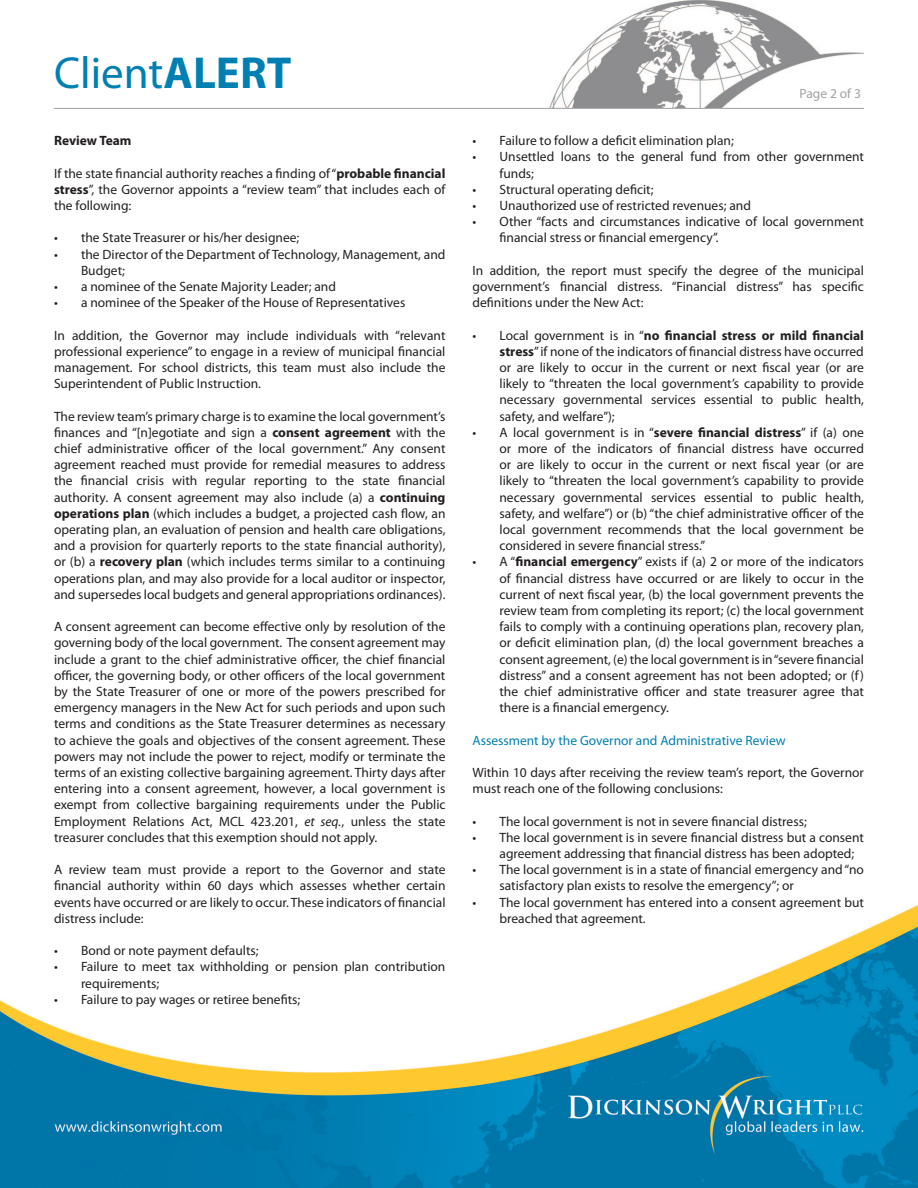
<style>
.page{position:relative;width:918px;height:1188px;background:#fff}
.page>*{position:absolute;margin:0;border:0;box-sizing:border-box;transform-origin:0 0}
.t1{font:45px "Myriad Pro";color:#007fb2}
.t2{font:13.5px/16.2px "Myriad Pro";color:#231f20;text-align:justify}
.t3{font:13.5px "Myriad Pro";color:#007fb2}
.t4{font:700 13.5px "Myriad Pro";color:#231f20}
.t5{font:13.5px "Myriad Pro";color:#a1a1a5}
.s1{font-weight:700}
.s2{font-style:italic}
</style>
<div class="page">
<img style="left:0;top:107px;width:918px;height:1081px">
<img style="left:528px;top:0;width:336px;height:108px">
<hr style="left:54px;top:108px;width:810px;height:1px;background:#a1a1a5">
<p class="t1" style="left:54px;top:45px;width:239px">Client<span class="s1">ALERT</span></p>
<p class="t4" style="left:54px;top:132px;width:79px">Review Team</p>
<p class="t2" style="left:54px;top:165px;width:393px">If the state financial authority reaches a finding of “<span class="s1">probable financial stress</span>”, the Governor appoints a “review team” that includes each of the following:</p>
<p class="t2" style="left:54px;top:229px;width:247px">• the State Treasurer or his/her designee;</p>
<p class="t2" style="left:81px;top:246px;width:366px;text-indent:-27px">• the Director of the Department of Technology, Management, and<br>Budget;</p>
<p class="t2" style="left:54px;top:278px;width:284px">• a nominee of the Senate Majority Leader; and</p>
<p class="t2" style="left:54px;top:294px;width:353px">• a nominee of the Speaker of the House of Representatives</p>
<p class="t2" style="left:54px;top:327px;width:393px">In addition, the Governor may include individuals with “relevant professional experience” to engage in a review of municipal financial management. For school districts, this team must also include the Superintendent of Public Instruction.</p>
<p class="t2" style="left:54px;top:408px;width:393px">The review team’s primary charge is to examine the local government’s finances and “[n]egotiate and sign a <span class="s1">consent agreement</span> with the chief administrative officer of the local government.” Any consent agreement reached must provide for remedial measures to address the financial crisis with regular reporting to the state financial authority. A consent agreement may also include (a) a <span class="s1">continuing operations plan</span> (which includes a budget, a projected cash flow, an operating plan, an evaluation of pension and health care obligations, and a provision for quarterly reports to the state financial authority), or (b) a <span class="s1">recovery plan</span> (which includes terms similar to a continuing operations plan, and may also provide for a local auditor or inspector, and supersedes local budgets and general appropriations ordinances).</p>
<p class="t2" style="left:54px;top:618px;width:393px">A consent agreement can become effective only by resolution of the governing body of the local government. The consent agreement may include a grant to the chief administrative officer, the chief financial officer, the governing body, or other officers of the local government by the State Treasurer of one or more of the powers prescribed for emergency managers in the New Act for such periods and upon such terms and conditions as the State Treasurer determines as necessary to achieve the goals and objectives of the consent agreement. These powers may not include the power to reject, modify or terminate the terms of an existing collective bargaining agreement. Thirty days after entering into a consent agreement, however, a local government is exempt from collective bargaining requirements under the Public Employment Relations Act, MCL 423.201, <span class="s2">et seq.</span>, unless the state treasurer concludes that this exemption should not apply.</p>
<p class="t2" style="left:54px;top:861px;width:393px">A review team must provide a report to the Governor and state financial authority within 60 days which assesses whether certain events have occurred or are likely to occur. These indicators of financial distress include:</p>
<p class="t2" style="left:54px;top:942px;width:206px">• Bond or note payment defaults;</p>
<p class="t2" style="left:81px;top:958px;width:366px;text-indent:-27px">• Failure to meet tax withholding or pension plan contribution requirements;</p>
<p class="t2" style="left:54px;top:991px;width:248px">• Failure to pay wages or retiree benefits;</p>
<p class="t5" style="left:800px;top:85px;width:63px">Page 2 of 3</p>
<p class="t2" style="left:472px;top:132px;width:263px">• Failure to follow a deficit elimination plan;</p>
<p class="t2" style="left:500px;top:148px;width:366px;text-indent:-27px">• Unsettled loans to the general fund from other government funds;</p>
<p class="t2" style="left:472px;top:181px;width:183px">• Structural operating deficit;</p>
<p class="t2" style="left:472px;top:197px;width:280px">• Unauthorized use of restricted revenues; and</p>
<p class="t2" style="left:500px;top:213px;width:366px;text-indent:-27px">• Other “facts and circumstances indicative of local government financial stress or financial emergency”.</p>
<p class="t2" style="left:472px;top:262px;width:393px">In addition, the report must specify the degree of the municipal government’s financial distress. “Financial distress” has specific definitions under the New Act:</p>
<p class="t2" style="left:500px;top:327px;width:366px;text-indent:-27px">• Local government is in “<span class="s1">no financial stress or mild financial stress</span>” if none of the indicators of financial distress have occurred or are likely to occur in the current or next fiscal year (or are likely to “threaten the local government’s capability to provide necessary governmental services essential to public health, safety, and welfare”);</p>
<p class="t2" style="left:500px;top:424px;width:366px;text-indent:-27px">• A local government is in “<span class="s1">severe financial distress</span>” if (a) one or more of the indicators of financial distress have occurred or are likely to occur in the current or next fiscal year (or are likely to “threaten the local government’s capability to provide necessary governmental services essential to public health, safety, and welfare”) or (b) “the chief administrative officer of the local government recommends that the local government be considered in severe financial stress.”</p>
<p class="t2" style="left:500px;top:553px;width:366px;text-indent:-27px">• A “<span class="s1">financial emergency</span>” exists if (a) 2 or more of the indicators of financial distress have occurred or are likely to occur in the current of next fiscal year, (b) the local government prevents the review team from completing its report; (c) the local government fails to comply with a continuing operations plan, recovery plan, or deficit elimination plan, (d) the local government breaches a consent agreement, (e) the local government is in “severe financial distress” and a consent agreement has not been adopted; or (f) the chief administrative officer and state treasurer agree that there is a financial emergency.</p>
<p class="t3" style="left:472px;top:732px;width:315px">Assessment by the Governor and Administrative Review</p>
<p class="t2" style="left:472px;top:764px;width:393px">Within 10 days after receiving the review team’s report, the Governor must reach one of the following conclusions:</p>
<p class="t2" style="left:472px;top:813px;width:336px">• The local government is not in severe financial distress;</p>
<p class="t2" style="left:500px;top:829px;width:366px;text-indent:-27px">• The local government is in severe financial distress but a consent agreement addressing that financial distress has been adopted;</p>
<p class="t2" style="left:500px;top:861px;width:366px;text-indent:-27px">• The local government is in a state of financial emergency and “no satisfactory plan exists to resolve the emergency”; or</p>
<p class="t2" style="left:500px;top:894px;width:366px;text-indent:-27px">• The local government has entered into a consent agreement but breached that agreement.</p>
</div>
